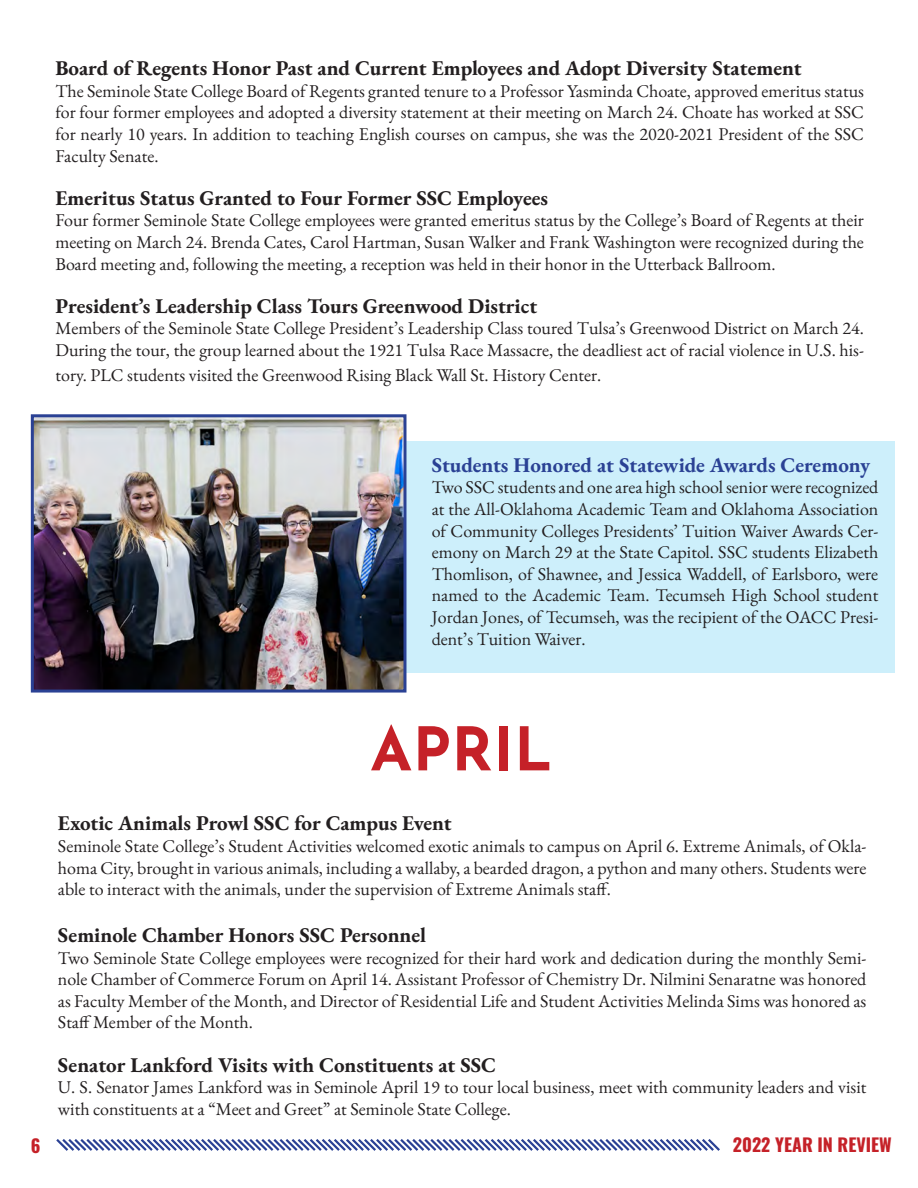
<style>
.page{position:relative;width:918px;height:1188px;background:#fff}
.page>*{position:absolute;margin:0;border:0;box-sizing:border-box;transform-origin:0 0}
.t1{font:100 60px "Josefin Sans";letter-spacing:.01em;color:#c52128}
.Year_in_Review_Body{font:700 21px "EB Garamond";color:#231f20}
.Year_in_Review_Body-2{font:700 21px "EB Garamond";color:#2a4194}
.Year_in_Review_Body-3{font:18px/21.6px "EB Garamond";color:#231f20;text-align:justify}
.t2{font:700 18px "Oswald";color:#c52128}
</style>
<div class="page">
<div style="left:72px;top:441px;width:823px;height:232px;background:#cdeffb"></div>
<svg style="left:56px;top:1139px;width:664px;height:12px"></svg>
<img style="left:35px;top:418px;width:367px;height:271px">
<div style="left:31px;top:414px;width:375px;height:279px;border:3px solid #2a4194"></div>
<p class="Year_in_Review_Body" style="left:56px;top:54px;width:748px">Board of Regents Honor Past and Current Employees and Adopt Diversity Statement</p>
<p class="Year_in_Review_Body-3" style="left:56px;top:80px;width:810px">The Seminole State College Board of Regents granted tenure to a Professor Yasminda Choate, approved emeritus status for four former employees and adopted a diversity statement at their meeting on March 24. Choate has worked at SSC for nearly 10 years. In addition to teaching English courses on campus, she was the 2020-2021 President of the SSC Faculty Senate.</p>
<p class="Year_in_Review_Body" style="left:56px;top:184px;width:494px">Emeritus Status Granted to Four Former SSC Employees</p>
<p class="Year_in_Review_Body-3" style="left:56px;top:210px;width:810px">Four former Seminole State College employees were granted emeritus status by the College’s Board of Regents at their meeting on March 24. Brenda Cates, Carol Hartman, Susan Walker and Frank Washington were recognized during the Board meeting and, following the meeting, a reception was held in their honor in the Utterback Ballroom.</p>
<p class="Year_in_Review_Body" style="left:56px;top:292px;width:483px">President’s Leadership Class Tours Greenwood District</p>
<p class="Year_in_Review_Body-3" style="left:56px;top:318px;width:810px">Members of the Seminole State College President’s Leadership Class toured Tulsa’s Greenwood District on March 24.<br>During the tour, the group learned about the 1921 Tulsa Race Massacre, the deadliest act of racial violence in U.S. his-</p>
<p class="Year_in_Review_Body-3" style="left:56px;top:364px;width:547px">tory. PLC students visited the Greenwood Rising Black Wall St. History Center.</p>
<p class="Year_in_Review_Body-2" style="left:432px;top:451px;width:440px">Students Honored at Statewide Awards Ceremony</p>
<p class="Year_in_Review_Body-3" style="left:432px;top:477px;width:448px">Two SSC students and one area high school senior were recognized at the All-Oklahoma Academic Team and Oklahoma Association of Community Colleges Presidents’ Tuition Waiver Awards Cer&shy;emony on March 29 at the State Capitol. SSC students Elizabeth Thomlison, of Shawnee, and Jessica Waddell, of Earlsboro, were named to the Academic Team. Tecumseh High School student Jordan Jones, of Tecumseh, was the recipient of the OACC Presi&shy;dent’s Tuition Waiver.</p>
<p class="t1" style="left:370px;top:705px;width:184px">APRIL</p>
<p class="Year_in_Review_Body" style="left:58px;top:810px;width:395px">Exotic Animals Prowl SSC for Campus Event</p>
<p class="Year_in_Review_Body-3" style="left:58px;top:835px;width:810px">Seminole State College’s Student Activities welcomed exotic animals to campus on April 6. Extreme Animals, of Okla&shy;homa City, brought in various animals, including a wallaby, a bearded dragon, a python and many others. Students were able to interact with the animals, under the supervision of Extreme Animals staff.</p>
<p class="Year_in_Review_Body" style="left:58px;top:921px;width:370px">Seminole Chamber Honors SSC Personnel</p>
<p class="Year_in_Review_Body-3" style="left:58px;top:947px;width:810px">Two Seminole State College employees were recognized for their hard work and dedication during the monthly Semi&shy;nole Chamber of Commerce Forum on April 14. Assistant Professor of Chemistry Dr. Nilmini Senaratne was honored as Faculty Member of the Month, and Director of Residential Life and Student Activities Melinda Sims was honored as Staff Member of the Month.</p>
<p class="Year_in_Review_Body" style="left:58px;top:1051px;width:440px">Senator Lankford Visits with Constituents at SSC</p>
<p class="Year_in_Review_Body-3" style="left:58px;top:1076px;width:810px">U. S. Senator James Lankford was in Seminole April 19 to tour local business, meet with community leaders and visit with constituents at a “Meet and Greet” at Seminole State College.</p>
<p class="t2" style="left:31px;top:1136px;width:11px">6</p>
<p class="t2" style="left:733px;top:1135px;width:160px">2022 YEAR IN REVIEW</p>
</div>
